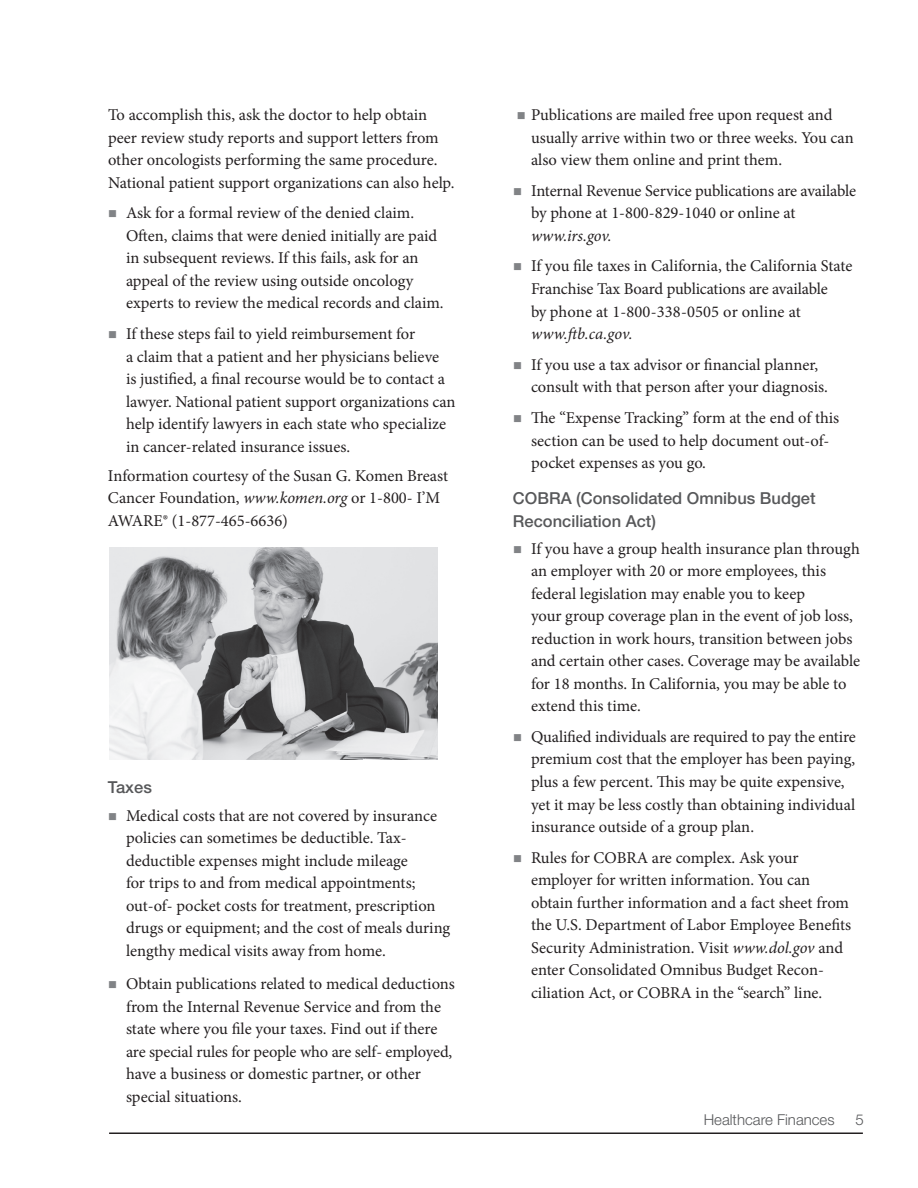
<style>
.page{position:relative;width:918px;height:1188px;background:#fff}
.page>*{position:absolute;margin:0;border:0;box-sizing:border-box;transform-origin:0 0}
.t1{font:16.5px/22.5px "Minion Pro";letter-spacing:-.005em;color:#231f20}
.t2{font:500 16.5px/22.5px "Helvetica Neue LT Std";color:#57585a}
.t3{font:300 15px "Helvetica Neue LT Std";color:#57585a}
.s1{color:#818386}
.s2{font-style:italic}
</style>
<div class="page">
<hr style="left:109px;top:1132px;width:754px;height:2px;background:#231f20">
<img style="left:109px;top:547px;width:329px;height:213px">
<p class="t1" style="left:108px;top:104px;width:348px">To accomplish this, ask the doctor to help obtain peer review study reports and support letters from other oncologists performing the same procedure.<br>National patient support organizations can also help.</p>
<p class="t1" style="left:126px;top:202px;width:319px;text-indent:-18px"><span class="s1">■</span> Ask for a formal review of the denied claim.<br>Often, claims that were denied initially are paid in subsequent reviews. If this fails, ask for an appeal of the review using outside oncology experts to review the medical records and claim.</p>
<p class="t1" style="left:126px;top:323px;width:331px;text-indent:-18px"><span class="s1">■</span> If these steps fail to yield reimbursement for<br>a claim that a patient and her physicians believe<br>is justified, a final recourse would be to contact a lawyer. National patient support organizations can help identify lawyers in each state who specialize in cancer-related insurance issues.</p>
<p class="t1" style="left:108px;top:464px;width:342px">Information courtesy of the Susan G. Komen Breast<br>Cancer Foundation, <span class="s2">www.komen.org</span> or 1-800- I’M<br>AWARE® (1-877-465-6636)</p>
<h2 class="t2" style="left:108px;top:776px;width:45px">Taxes</h2>
<p class="t1" style="left:126px;top:804px;width:326px;text-indent:-18px"><span class="s1">■</span> Medical costs that are not covered by insurance policies can sometimes be deductible. Tax&shy;deductible expenses might include mileage<br>for trips to and from medical appointments; out-of- pocket costs for treatment, prescription drugs or equipment; and the cost of meals during lengthy medical visits away from home.</p>
<p class="t1" style="left:126px;top:973px;width:330px;text-indent:-18px"><span class="s1">■</span> Obtain publications related to medical deductions from the Internal Revenue Service and from the state where you file your taxes. Find out if there are special rules for people who are self- employed, have a business or domestic partner, or other special situations.</p>
<p class="t1" style="left:531px;top:104px;width:324px;text-indent:-14px"><span class="s1">■</span> Publications are mailed free upon request and usually arrive within two or three weeks. You can also view them online and print them.</p>
<p class="t1" style="left:531px;top:179px;width:327px;text-indent:-18px"><span class="s1">■</span> Internal Revenue Service publications are available by phone at 1-800-829-1040 or online at <span class="s2">www.irs.gov.</span></p>
<p class="t1" style="left:531px;top:255px;width:323px;text-indent:-18px"><span class="s1">■</span> If you file taxes in California, the California State Franchise Tax Board publications are available<br>by phone at 1-800-338-0505 or online at <span class="s2">www.ftb.ca.gov.</span></p>
<p class="t1" style="left:531px;top:353px;width:299px;text-indent:-18px"><span class="s1">■</span> If you use a tax advisor or financial planner, consult with that person after your diagnosis.</p>
<p class="t1" style="left:531px;top:407px;width:310px;text-indent:-18px"><span class="s1">■</span> The “Expense Tracking” form at the end of this section can be used to help document out-of&shy;pocket expenses as you go.</p>
<h2 class="t2" style="left:513px;top:487px;width:304px">COBRA (Consolidated Omnibus Budget<br>Reconciliation Act)</h2>
<p class="t1" style="left:531px;top:537px;width:331px;text-indent:-18px"><span class="s1">■</span> If you have a group health insurance plan through an employer with 20 or more employees, this federal legislation may enable you to keep<br>your group coverage plan in the event of job loss, reduction in work hours, transition between jobs and certain other cases. Coverage may be available for 18 months. In California, you may be able to extend this time.</p>
<p class="t1" style="left:531px;top:726px;width:326px;text-indent:-18px"><span class="s1">■</span> Qualified individuals are required to pay the entire premium cost that the employer has been paying, plus a few percent. This may be quite expensive, yet it may be less costly than obtaining individual insurance outside of a group plan.</p>
<p class="t1" style="left:531px;top:846px;width:322px;text-indent:-18px"><span class="s1">■</span> Rules for COBRA are complex. Ask your employer for written information. You can obtain further information and a fact sheet from the U.S. Department of Labor Employee Benefits Security Administration. Visit <span class="s2">www.dol.gov</span> and enter Consolidated Omnibus Budget Recon&shy;ciliation Act, or COBRA in the “search” line.</p>
<p class="t3" style="left:704px;top:1111px;width:132px">Healthcare Finances</p>
<p class="t3" style="left:855px;top:1111px;width:10px">5</p>
</div>
